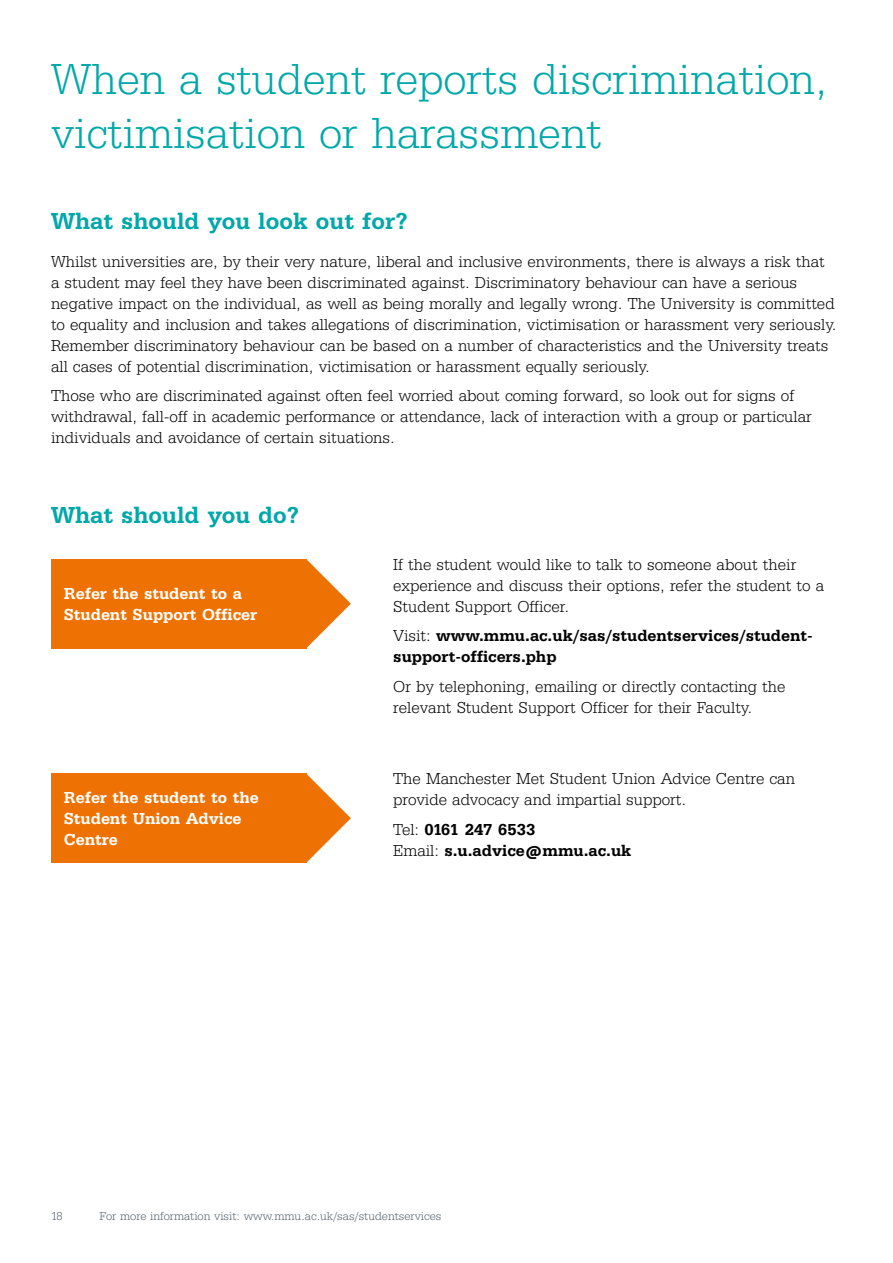
<style>
.page{position:relative;width:893px;height:1263px;background:#fff}
.page>*{position:absolute;margin:0;border:0;box-sizing:border-box;transform-origin:0 0}
.t1{font:300 45px/54px "Serifa BEFOP";color:#00a8a9}
.t2{font:500 24px "Serifa BEFOP";color:#00a8a9}
.t3{font:300 16.5px/21px "Serifa BEFOP";color:#000}
.t4{font:500 16.5px/21px "Serifa BEFOP";color:#000}
.t5{font:500 16.5px/21px "Serifa BEFOP";color:#fff}
.t6{font:300 12px "Serifa BEFOP";color:#54616c}
.s1{font-weight:300}
</style>
<div class="page">
<svg style="left:306px;top:559px;width:45px;height:89px"></svg>
<div style="left:51px;top:559px;width:255px;height:89px;background:#ee7203"></div>
<svg style="left:306px;top:773px;width:45px;height:90px"></svg>
<div style="left:51px;top:773px;width:255px;height:90px;background:#ee7203"></div>
<h1 class="t1" style="left:51px;top:52px;width:778px">When a student reports discrimination, victimisation or harassment</h1>
<h2 class="t2" style="left:51px;top:207px;width:358px">What should you look out for?</h2>
<p class="t3" style="left:51px;top:251px;width:787px">Whilst universities are, by their very nature, liberal and inclusive environments, there is always a risk that a student may feel they have been discriminated against. Discriminatory behaviour can have a serious negative impact on the individual, as well as being morally and legally wrong. The University is committed to equality and inclusion and takes allegations of discrimination, victimisation or harassment very seriously.<br>Remember discriminatory behaviour can be based on a number of characteristics and the University treats all cases of potential discrimination, victimisation or harassment equally seriously.</p>
<p class="t3" style="left:51px;top:385px;width:762px">Those who are discriminated against often feel worried about coming forward, so look out for signs of withdrawal, fall-off in academic performance or attendance, lack of interaction with a group or particular individuals and avoidance of certain situations.</p>
<h2 class="t2" style="left:51px;top:501px;width:250px">What should you do?</h2>
<p class="t5" style="left:64px;top:583px;width:195px">Refer the student to a<br>Student Support Officer</p>
<p class="t5" style="left:64px;top:787px;width:196px">Refer the student to the<br>Student Union Advice<br>Centre</p>
<p class="t3" style="left:393px;top:554px;width:432px">If the student would like to talk to someone about their experience and discuss their options, refer the student to a<br>Student Support Officer.</p>
<p class="t4" style="left:393px;top:625px;width:421px"><span class="s1">Visit:</span> www.mmu.ac.uk/sas/studentservices/student&shy;support-officers.php</p>
<p class="t3" style="left:393px;top:676px;width:394px">Or by telephoning, emailing or directly contacting the relevant Student Support Officer for their Faculty.</p>
<p class="t3" style="left:393px;top:768px;width:403px">The Manchester Met Student Union Advice Centre can provide advocacy and impartial support.</p>
<p class="t4" style="left:393px;top:819px;width:240px"><span class="s1">Tel:</span> 0161 247 6533<br><span class="s1">Email:</span> s.u.advice@mmu.ac.uk</p>
<p class="t6" style="left:51px;top:1209px;width:13px">18</p>
<p class="t6" style="left:100px;top:1209px;width:343px">For more information visit: www.mmu.ac.uk/sas/studentservices</p>
</div>
